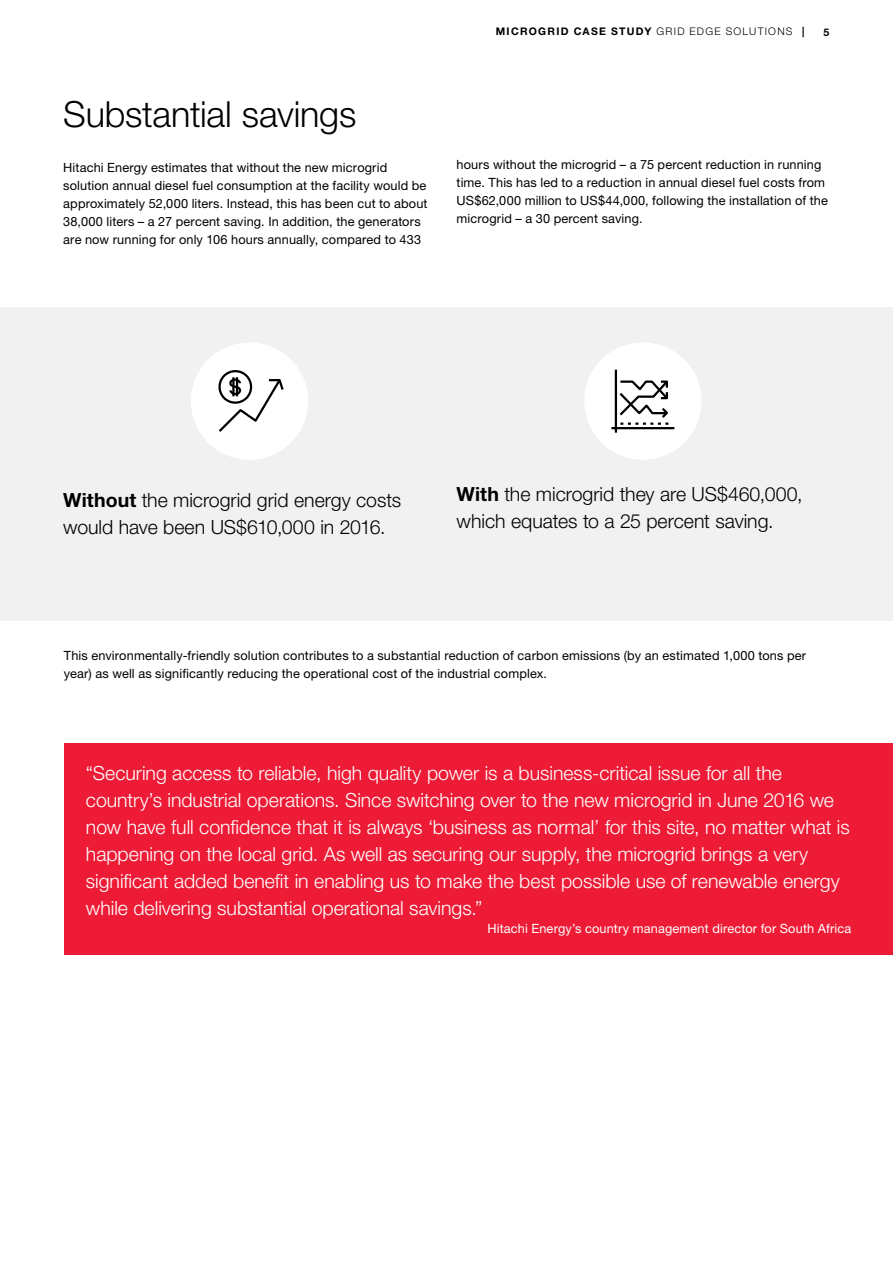
<style>
.page{position:relative;width:893px;height:1263px;background:#fff}
.page>*{position:absolute;margin:0;border:0;box-sizing:border-box;transform-origin:0 0}
.Subheadline_L_24pt_2{font:300 36px "Helvetica Neue LT Pro";letter-spacing:-.005em;color:#000}
.Lead_13pt_18pt{font:300 19.5px/27px "Helvetica Neue LT Pro";color:#fff}
.Lead_13pt_18pt-2{font:300 19.5px/27px "Helvetica Neue LT Pro";color:#000}
.Copytext_8_5pt_12pt{font:12.75px/18px "Helvetica Neue LT Pro";letter-spacing:.01em;color:#000}
.Copytext_8_5pt_12pt-2{font:12.75px "Helvetica Neue LT Pro";letter-spacing:.01em;color:#fff}
.t1{font:700 10.5px "Helvetica Neue LT Pro";letter-spacing:.125em;color:#000}
.s1{font-weight:300}
.s2{font-weight:700}
</style>
<div class="page">
<div style="left:64px;top:743px;width:829px;height:212px;background:#ed1b35"></div>
<div style="left:0;top:307px;width:893px;height:314px;background:#f1f1f2"></div>
<div style="left:191px;top:342px;width:117px;height:118px;background:#fff;border-radius:50%"></div>
<svg style="left:218px;top:370px;width:66px;height:62px"></svg>
<div style="left:584px;top:342px;width:118px;height:118px;background:#fff;border-radius:50%"></div>
<svg style="left:611px;top:369px;width:64px;height:64px"></svg>
<p class="t1" style="left:496px;top:25px;width:310px">MICROGRID CASE STUDY <span class="s1">GRID EDGE SOLUTIONS</span> |</p>
<p class="t1" style="left:823px;top:25px;width:7px">5</p>
<p class="Subheadline_L_24pt_2" style="left:63px;top:93px;width:295px">Substantial savings</p>
<p class="Copytext_8_5pt_12pt" style="left:63px;top:159px;width:366px">Hitachi Energy estimates that without the new microgrid solution annual diesel fuel consumption at the facility would be approximately 52,000 liters. Instead, this has been cut to about 38,000 liters – a 27 percent saving. In addition, the generators are now running for only 106 hours annually, compared to 433</p>
<p class="Copytext_8_5pt_12pt" style="left:457px;top:156px;width:373px">hours without the microgrid – a 75 percent reduction in running time. This has led to a reduction in annual diesel fuel costs from US$62,000 million to US$44,000, following the installation of the microgrid – a 30 percent saving.</p>
<p class="Lead_13pt_18pt-2" style="left:63px;top:486px;width:339px"><span class="s2">Without</span> the microgrid grid energy costs would have been US$610,000 in 2016.</p>
<p class="Lead_13pt_18pt-2" style="left:457px;top:480px;width:348px"><span class="s2">With</span> the microgrid they are US$460,000, which equates to a 25 percent saving.</p>
<p class="Copytext_8_5pt_12pt" style="left:64px;top:646px;width:744px">This environmentally-friendly solution contributes to a substantial reduction of carbon emissions (by an estimated 1,000 tons per year) as well as significantly reducing the operational cost of the industrial complex.</p>
<p class="Lead_13pt_18pt" style="left:86px;top:759px;width:765px">“Securing access to reliable, high quality power is a business-critical issue for all the country’s industrial operations. Since switching over to the new microgrid in June 2016 we now have full confidence that it is always ‘business as normal’ for this site, no matter what is happening on the local grid. As well as securing our supply, the microgrid brings a very significant added benefit in enabling us to make the best possible use of renewable energy while delivering substantial operational savings.”</p>
<p class="Copytext_8_5pt_12pt-2" style="left:487px;top:920px;width:365px">Hitachi Energy’s country management director for South Africa</p>
</div>
